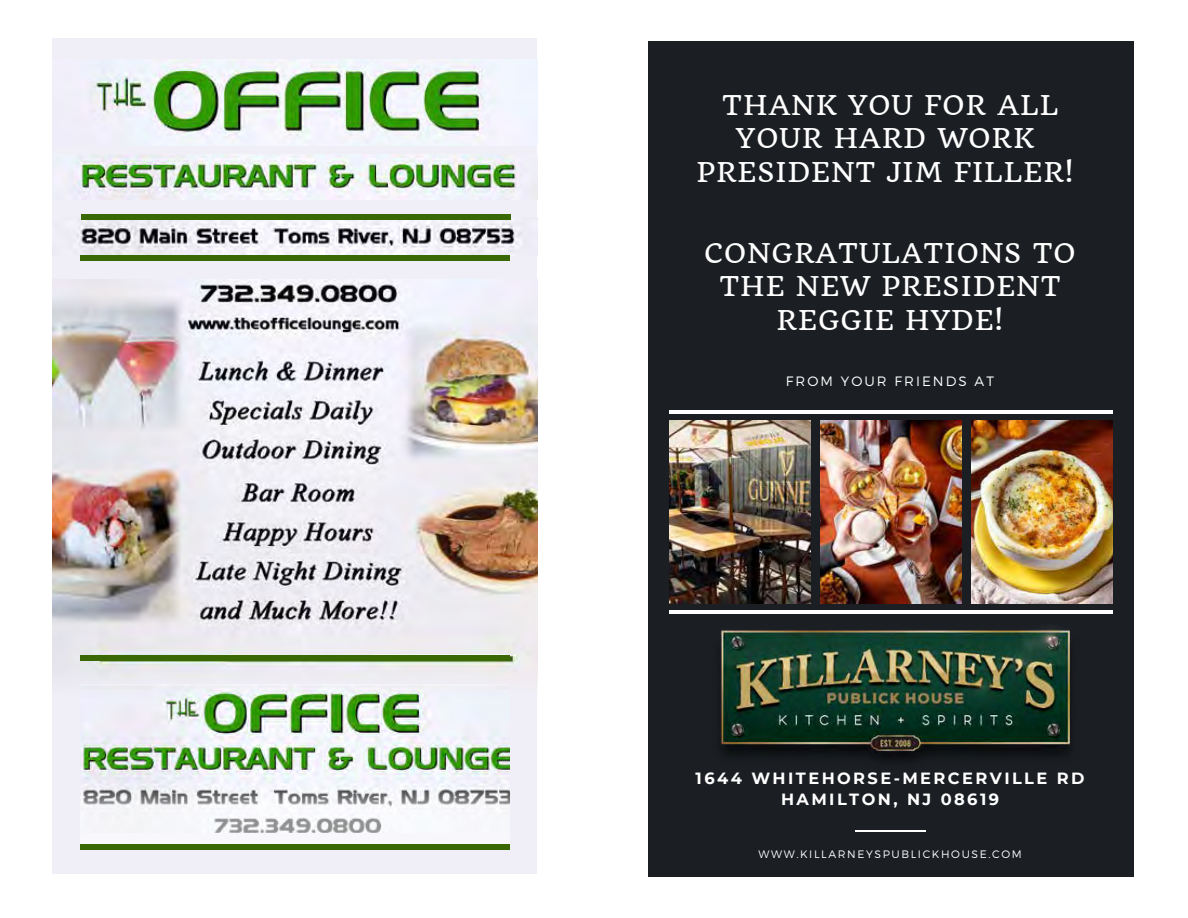
<style>
.page{position:relative;width:1188px;height:918px;background:#fff}
.page>*{position:absolute;margin:0;border:0;box-sizing:border-box;transform-origin:0 0}
.t1{font:26.55px/33.8px "Quando";letter-spacing:.04em;color:#fff;text-align:center}
.t2{font:700 16.2px/21.3px "Montserrat";letter-spacing:.15em;color:#fff;text-align:center}
.t3{font:300 13.65px "Montserrat";letter-spacing:.15em;color:#fff}
.t4{font:300 10.8px "Montserrat";letter-spacing:.15em;color:#fff}
</style>
<div class="page">
<div style="left:51px;top:38px;width:486px;height:836px;background:#f0eff7"></div>
<img style="left:51px;top:60px;width:487px;height:85px">
<img style="left:51px;top:154px;width:468px;height:45px">
<img style="left:81px;top:695px;width:429px;height:75px">
<img style="left:51px;top:218px;width:487px;height:38px">
<img style="left:51px;top:279px;width:487px;height:416px">
<div style="left:81px;top:214px;width:429px;height:6px;background:#3a6805"></div>
<div style="left:81px;top:256px;width:429px;height:5px;background:#3a6805"></div>
<div style="left:80px;top:655px;width:430px;height:5px;background:#3a6805"></div>
<svg style="left:80px;top:770px;width:430px;height:63px"></svg>
<div style="left:80px;top:844px;width:430px;height:6px;background:#3a6805"></div>
<div style="left:648px;top:41px;width:486px;height:836px;background:#1b1e23"></div>
<img style="left:971px;top:420px;width:142px;height:154px">
<img style="left:820px;top:420px;width:141px;height:154px">
<img style="left:670px;top:420px;width:140px;height:154px">
<hr style="left:669px;top:410px;width:444px;height:3px;background:#fff">
<hr style="left:855px;top:831px;width:70px;height:1px;background:#fff">
<img style="left:669px;top:574px;width:444px;height:186px">
<p class="t1" style="left:696px;top:88px;width:379px">THANK YOU FOR ALL<br>YOUR HARD WORK<br>PRESIDENT JIM FILLER!</p>
<p class="t1" style="left:704px;top:236px;width:373px">CONGRATULATIONS TO<br>THE NEW PRESIDENT<br>REGGIE HYDE!</p>
<p class="t3" style="left:786px;top:373px;width:210px">FROM YOUR FRIENDS AT</p>
<p class="t2" style="left:696px;top:767px;width:390px">1644 WHITEHORSE-MERCERVILLE RD<br>HAMILTON, NJ 08619</p>
<p class="t4" style="left:759px;top:848px;width:265px">WWW.KILLARNEYSPUBLICKHOUSE.COM</p>
</div>
